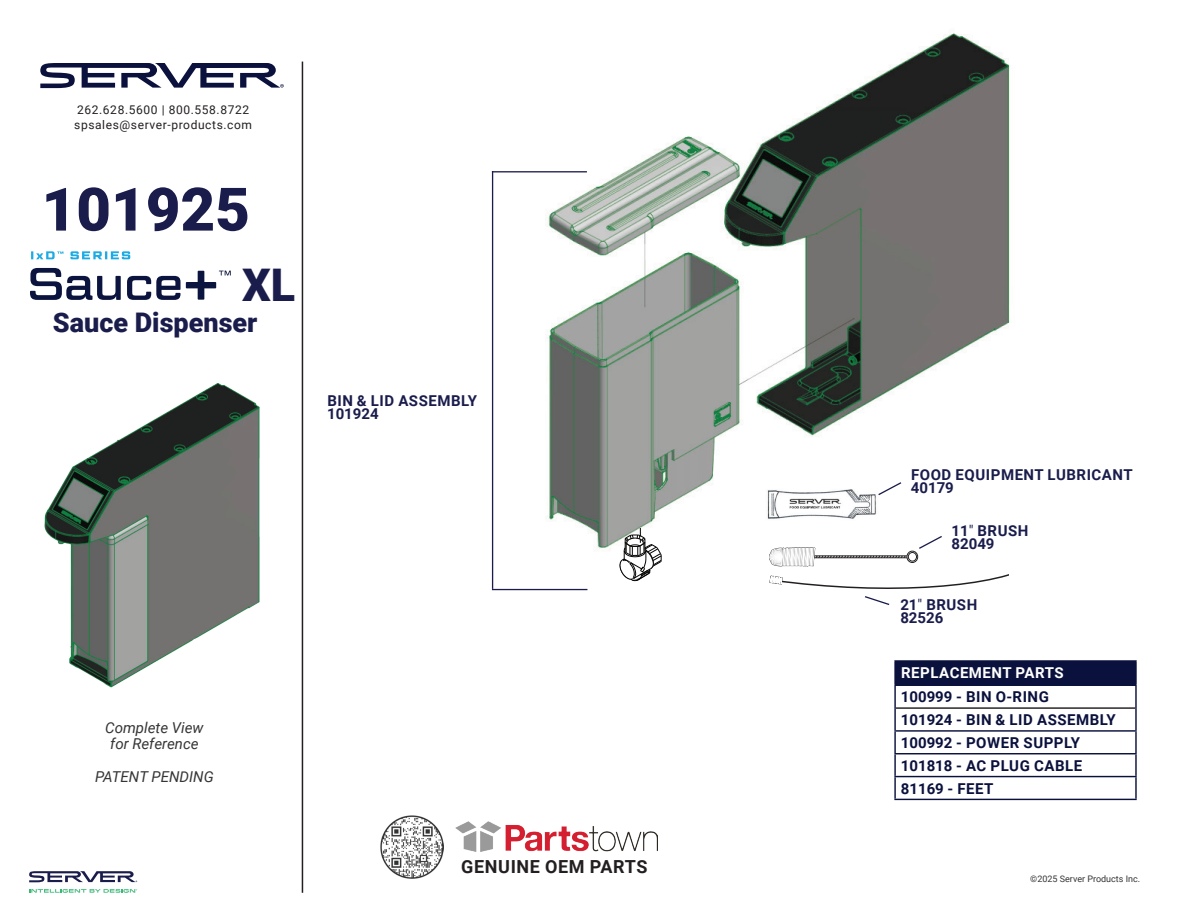
<style>
.page{position:relative;width:1188px;height:918px;background:#fff}
.page>*{position:absolute;margin:0;border:0;box-sizing:border-box;transform-origin:0 0}
.t1{font:900 60px "Roboto";color:#1a1d4c}
.t2{font:900 45px "Roboto";color:#1a1d4c}
.t3{font:900 27px "Roboto";color:#1a1d4c}
.t4{font:700 18px "Roboto";letter-spacing:.035em;color:#231f20}
.t5{font:700 15px/22.8px "Roboto";letter-spacing:.035em;color:#0b113d}
.t6{font:700 15px/12.9px "Roboto";letter-spacing:.035em;color:#1a1d4c}
.t7{font:italic 15px/16.4px "Roboto";color:#363536;text-align:center}
.t8{font:700 15px/12.9px "Roboto";color:#1a1d4c}
.t9{font:700 15px "Roboto";letter-spacing:.035em;color:#fff}
.t10{font:12px/14.4px "Roboto";letter-spacing:.05em;color:#231f20}
.t11{font:9px "Roboto";color:#363536}
.s1{font-weight:400}
</style>
<div class="page">
<img style="left:540px;top:33px;width:470px;height:516px">
<svg style="left:619px;top:528px;width:43px;height:53px"></svg>
<svg style="left:29px;top:871px;width:108px;height:11px"></svg>
<svg style="left:29px;top:889px;width:108px;height:4px"></svg>
<svg style="left:40px;top:63px;width:244px;height:25px"></svg>
<hr style="left:302px;top:62px;width:1px;height:831px;background:#231f20">
<hr style="left:492px;top:589px;width:95px;height:1px;background:#1a1d4c">
<hr style="left:492px;top:171px;width:95px;height:1px;background:#1a1d4c">
<hr style="left:492px;top:171px;width:1px;height:418px;background:#1a1d4c">
<svg style="left:769px;top:535px;width:239px;height:70px"></svg>
<div style="left:895px;top:661px;width:241px;height:24px;background:#0b113d"></div>
<hr style="left:896px;top:707px;width:239px;height:2px;background:#231f20">
<hr style="left:894px;top:660px;width:243px;height:2px;background:#0b113d">
<hr style="left:894px;top:662px;width:2px;height:23px;background:#0b113d">
<hr style="left:1135px;top:662px;width:2px;height:23px;background:#0b113d">
<hr style="left:894px;top:685px;width:243px;height:1px;background:#0b113d">
<hr style="left:894px;top:686px;width:2px;height:22px;background:#0b113d">
<hr style="left:1135px;top:686px;width:2px;height:22px;background:#0b113d">
<hr style="left:894px;top:708px;width:2px;height:22px;background:#0b113d">
<hr style="left:1135px;top:708px;width:2px;height:22px;background:#0b113d">
<hr style="left:894px;top:730px;width:243px;height:2px;background:#0b113d">
<hr style="left:894px;top:732px;width:2px;height:21px;background:#0b113d">
<hr style="left:1135px;top:732px;width:2px;height:21px;background:#0b113d">
<hr style="left:894px;top:753px;width:243px;height:1px;background:#0b113d">
<hr style="left:894px;top:754px;width:2px;height:22px;background:#0b113d">
<hr style="left:1135px;top:754px;width:2px;height:22px;background:#0b113d">
<hr style="left:894px;top:776px;width:243px;height:1px;background:#0b113d">
<hr style="left:894px;top:777px;width:2px;height:22px;background:#0b113d">
<hr style="left:1135px;top:777px;width:2px;height:22px;background:#0b113d">
<hr style="left:894px;top:799px;width:243px;height:1px;background:#0b113d">
<img style="left:381px;top:815px;width:63px;height:63px">
<img style="left:455px;top:821px;width:202px;height:31px">
<svg style="left:31px;top:251px;width:32px;height:8px"></svg>
<svg style="left:70px;top:251px;width:60px;height:8px"></svg>
<svg style="left:30px;top:268px;width:91px;height:32px"></svg>
<svg style="left:127px;top:271px;width:104px;height:29px"></svg>
<img style="left:760px;top:483px;width:119px;height:41px">
<svg style="left:877px;top:481px;width:26px;height:15px"></svg>
<img style="left:44px;top:383px;width:216px;height:305px">
<p class="t10" style="left:74px;top:102px;width:179px">262.628.5600 | 800.558.8722 spsales@server-products.com</p>
<h1 class="t1" style="left:42px;top:167px;width:210px">101925</h1>
<h2 class="t2" style="left:242px;top:254px;width:55px">XL</h2>
<h3 class="t3" style="left:53px;top:304px;width:206px">Sauce Dispenser</h3>
<p class="t6" style="left:327px;top:394px;width:152px">BIN &amp; LID ASSEMBLY<br>101924</p>
<p class="t7" style="left:105px;top:719px;width:100px">Complete View for Reference</p>
<p class="t7" style="left:95px;top:768px;width:120px">PATENT PENDING</p>
<p class="t4" style="left:461px;top:854px;width:188px">GENUINE OEM PARTS</p>
<p class="t6" style="left:911px;top:468px;width:223px">FOOD EQUIPMENT LUBRICANT<br>40179</p>
<p class="t8" style="left:952px;top:524px;width:78px">11<span class="s1">"</span> BRUSH<br>82049</p>
<p class="t8" style="left:900px;top:598px;width:78px">21<span class="s1">"</span> BRUSH<br>82526</p>
<p class="t9" style="left:901px;top:662px;width:164px">REPLACEMENT PARTS</p>
<p class="t5" style="left:901px;top:685px;width:216px">100999 - BIN O-RING<br>101924 - BIN &amp; LID ASSEMBLY<br>100992 - POWER SUPPLY<br>101818 - AC PLUG CABLE<br>81169 - FEET</p>
<p class="t11" style="left:1030px;top:872px;width:111px">©2025 Server Products Inc.</p>
</div>
